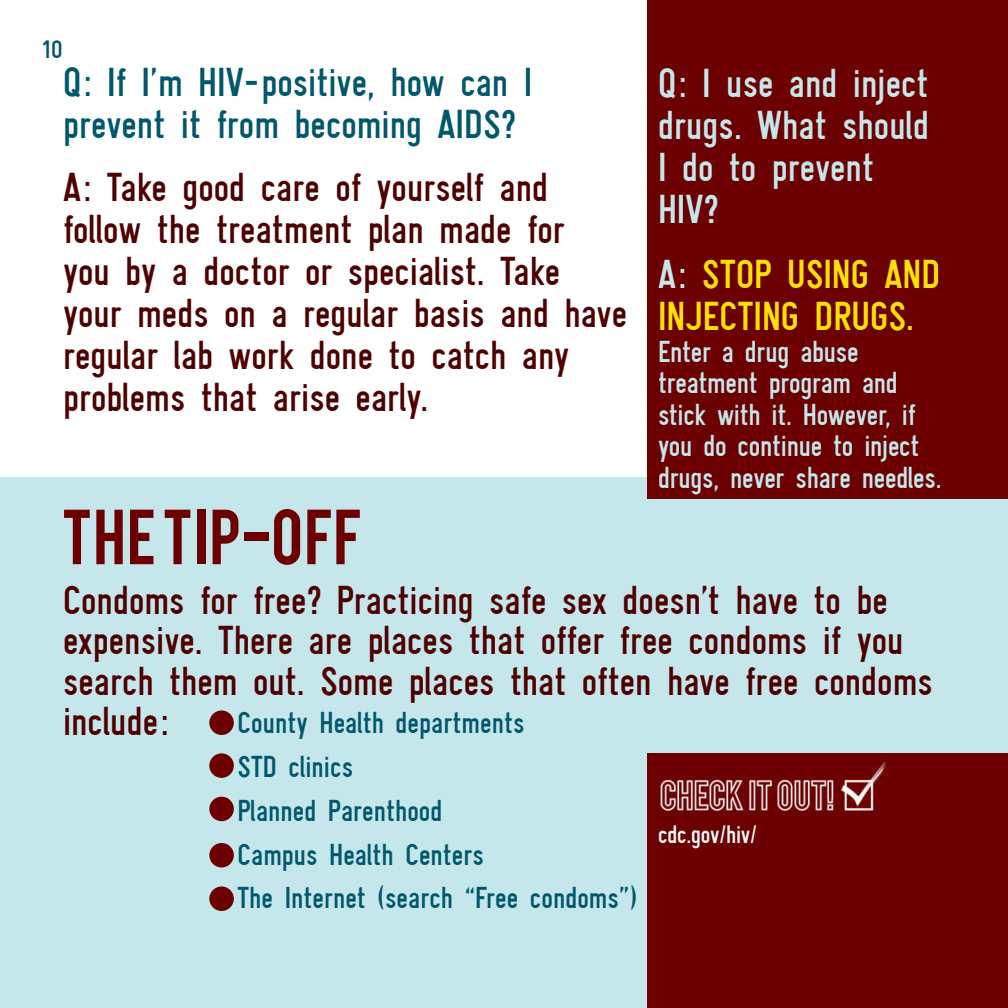
<style>
.page{position:relative;width:1008px;height:1008px;background:#fff}
.page>*{position:absolute;margin:0;border:0;box-sizing:border-box;transform-origin:0 0}
.t1{font:61.25px "Bebas";letter-spacing:.02em;color:#6c0000}
.t2{font:42px/42px "Gliscor Gothic";color:#4f0000}
.t3{font:42px "Gliscor Gothic";color:#01576c}
.t4{font:42px/42px "Gliscor Gothic";color:#c5e7ec}
.t5{font:42px "Gliscor Gothic";color:#ffe201}
.t6{font:31.5px/31.5px "Gliscor Gothic";letter-spacing:-.01em;color:#c5e7ec}
.t7{font:31.5px "Gliscor Gothic";color:#01576c}
.t8{font:26.25px "Gliscor Gothic";letter-spacing:-.01em;color:#fff}
.t9{font:26.25px "Gliscor Gothic";color:#01576c}
.s1{color:#c5e7ec}
</style>
<div class="page">
<div style="left:0;top:478px;width:1008px;height:530px;background:#c5e7ec"></div>
<div style="left:648px;top:753px;width:360px;height:255px;background:#6c0000"></div>
<div style="left:648px;top:0;width:360px;height:499px;background:#6c0000"></div>
<div style="left:209px;top:710px;width:25px;height:25px;background:#6c0000;border-radius:50%"></div>
<div style="left:209px;top:753px;width:25px;height:25px;background:#6c0000;border-radius:50%"></div>
<div style="left:209px;top:797px;width:25px;height:24px;background:#6c0000;border-radius:50%"></div>
<div style="left:209px;top:843px;width:25px;height:25px;background:#6c0000;border-radius:50%"></div>
<div style="left:209px;top:886px;width:25px;height:25px;background:#6c0000;border-radius:50%"></div>
<img style="left:660px;top:761px;width:227px;height:50px">
<p class="t9" style="left:40px;top:33px;width:24px">10</p>
<p class="t3" style="left:63px;top:58px;width:471px">Q: If I’m HIV-positive, how can I</p>
<p class="t3" style="left:63px;top:100px;width:454px">prevent it from becoming AIDS?</p>
<p class="t2" style="left:63px;top:166px;width:487px">A: Take good care of yourself and</p>
<p class="t2" style="left:63px;top:208px;width:566px">follow the treatment plan made for<br>you by a doctor or specialist. Take your meds on a regular basis and have regular lab work done to catch any problems that arise early.</p>
<p class="t4" style="left:658px;top:62px;width:272px">Q: I use and inject</p>
<p class="t4" style="left:658px;top:104px;width:273px">drugs. What should<br>I do to prevent<br>HIV?</p>
<p class="t5" style="left:658px;top:249px;width:284px"><span class="s1">A:</span> STOP USING AND</p>
<p class="t5" style="left:658px;top:291px;width:257px">INJECTING DRUGS.</p>
<p class="t6" style="left:658px;top:335px;width:285px">Enter a drug abuse treatment program and stick with it. However, if you do continue to inject drugs, never share needles.</p>
<h3 class="t1" style="left:61px;top:492px;width:303px">THE TIP-OFF</h3>
<p class="t2" style="left:63px;top:580px;width:871px;line-height:40.2px">Condoms for free? Practicing safe sex doesn’t have to be expensive. There are places that offer free condoms if you search them out. Some places that often have free condoms include:</p>
<p class="t7" style="left:238px;top:704px;width:289px">County Health departments</p>
<p class="t7" style="left:238px;top:748px;width:117px">STD clinics</p>
<p class="t7" style="left:238px;top:792px;width:206px">Planned Parenthood</p>
<p class="t7" style="left:238px;top:835px;width:248px">Campus Health Centers</p>
<p class="t7" style="left:238px;top:879px;width:401px">The Internet (search “Free condoms”)</p>
<p class="t8" style="left:658px;top:818px;width:101px">cdc.gov/hiv/</p>
</div>
